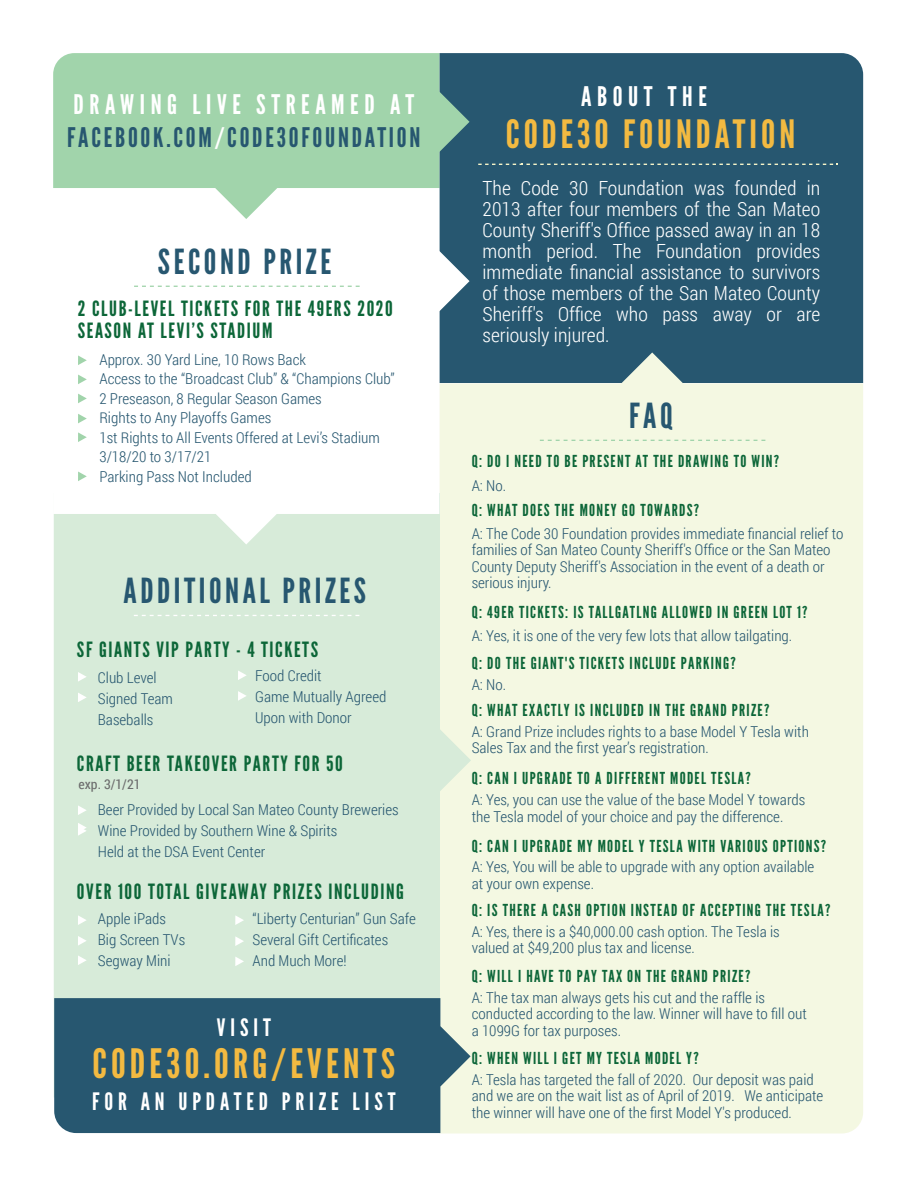
<style>
.page{position:relative;width:918px;height:1188px;background:#fff}
.page>*{position:absolute;margin:0;border:0;box-sizing:border-box;transform-origin:0 0}
.t1{font:40.5px "League Gothic";letter-spacing:.1em;color:#f3ba41}
.t2{font:39px "League Gothic";letter-spacing:.1em;color:#f3ba41}
.t3{font:34.5px "League Gothic";letter-spacing:.1em;color:#275770}
.t4{font:27px/33px "League Gothic";letter-spacing:.1em;color:#275770}
.t5{font:27px "League Gothic";letter-spacing:.2em;color:#fff}
.t6{font:24px "League Gothic";letter-spacing:.2em;color:#fff}
.t7{font:21px/22.5px "League Gothic";letter-spacing:.075em;color:#0c6638}
.t8{font:300 19.5px/21px "Roboto Condensed";color:#fff;text-align:justify}
.t9{font:16.5px "League Gothic";letter-spacing:.075em;color:#0c6638}
.t10{font:300 15px/16.5px "Roboto Condensed";color:#275770}
.t11{font:13.5px "Roboto Condensed";color:#6c6d6d}
.s1{color:#fff}
</style>
<div class="page">
<div style="left:470px;top:53px;width:393px;height:299px;background:#275770"></div>
<svg style="left:478px;top:164px;width:360px;height:1px"></svg>
<div style="left:470px;top:352px;width:393px;height:781px;background:#f4f8e2"></div>
<svg style="left:54px;top:493px;width:417px;height:505px;fill:#d7ebd9"></svg>
<svg style="left:54px;top:219px;width:416px;height:326px"></svg>
<svg style="left:53px;top:53px;width:417px;height:166px;fill:#a1d4ab"></svg>
<svg style="left:134px;top:286px;width:226px;height:1px"></svg>
<svg style="left:78px;top:355px;width:9px;height:10px"></svg>
<svg style="left:78px;top:375px;width:9px;height:9px"></svg>
<svg style="left:78px;top:394px;width:9px;height:9px"></svg>
<svg style="left:78px;top:414px;width:9px;height:9px"></svg>
<svg style="left:78px;top:432px;width:9px;height:10px"></svg>
<svg style="left:78px;top:472px;width:9px;height:9px"></svg>
<svg style="left:540px;top:440px;width:225px;height:1px"></svg>
<div style="left:54px;top:998px;width:417px;height:135px;background:#275770"></div>
<svg style="left:134px;top:615px;width:225px;height:1px"></svg>
<svg style="left:78px;top:672px;width:9px;height:10px"></svg>
<svg style="left:78px;top:693px;width:9px;height:9px"></svg>
<svg style="left:238px;top:670px;width:9px;height:10px"></svg>
<svg style="left:238px;top:691px;width:9px;height:10px"></svg>
<svg style="left:78px;top:915px;width:9px;height:10px"></svg>
<svg style="left:78px;top:936px;width:9px;height:10px"></svg>
<svg style="left:78px;top:955px;width:9px;height:10px"></svg>
<svg style="left:235px;top:915px;width:9px;height:10px"></svg>
<svg style="left:235px;top:936px;width:9px;height:10px"></svg>
<svg style="left:235px;top:957px;width:9px;height:9px"></svg>
<svg style="left:78px;top:805px;width:9px;height:10px"></svg>
<svg style="left:78px;top:823px;width:9px;height:13px"></svg>
<h3 class="t4" style="left:67px;top:88px;width:355px"><span class="s1">DRAWING LIVE STREAMED AT<br></span>FACEBOOK.COM<span class="s1">/</span>CODE30FOUNDATION</h3>
<h3 class="t3" style="left:158px;top:241px;width:175px">SECOND PRIZE</h3>
<h3 class="t7" style="left:78px;top:297px;width:317px">2 CLUB-LEVEL TICKETS FOR THE 49ERS 2020<br>SEASON AT LEVI’S STADIUM</h3>
<p class="t10" style="left:99px;top:349px;width:297px;line-height:19.5px">Approx. 30 Yard Line, 10 Rows Back<br>Access to the “Broadcast Club” &amp; “Champions Club” 2 Preseason, 8 Regular Season Games<br>Rights to Any Playoffs Games<br>1st Rights to All Events Offered at Levi’s Stadium 3/18/20 to 3/17/21<br>Parking Pass Not Included</p>
<h3 class="t3" style="left:124px;top:570px;width:244px">ADDITIONAL PRIZES</h3>
<h3 class="t7" style="left:77px;top:638px;width:243px">SF GIANTS VIP PARTY - 4 TICKETS</h3>
<p class="t10" style="left:255px;top:665px;width:133px;line-height:21px">Food Credit<br>Game Mutually Agreed<br>Upon with Donor</p>
<p class="t10" style="left:98px;top:666px;width:77px;line-height:21px">Club Level<br>Signed Team<br>Baseballs</p>
<h3 class="t7" style="left:77px;top:752px;width:267px">CRAFT BEER TAKEOVER PARTY FOR 50</h3>
<p class="t11" style="left:79px;top:775px;width:63px">exp. 3/1/21</p>
<p class="t10" style="left:98px;top:798px;width:302px;line-height:21px">Beer Provided by Local San Mateo County Breweries<br>Wine Provided by Southern Wine &amp; Spirits<br>Held at the DSA Event Center</p>
<h3 class="t7" style="left:77px;top:880px;width:329px">OVER 100 TOTAL GIVEAWAY PRIZES INCLUDING</h3>
<p class="t10" style="left:252px;top:908px;width:165px;line-height:21px">“Liberty Centurian” Gun Safe<br>Several Gift Certificates<br>And Much More!</p>
<p class="t10" style="left:98px;top:908px;width:89px;line-height:21px">Apple iPads<br>Big Screen TVs<br>Segway Mini</p>
<h3 class="t6" style="left:217px;top:1013px;width:55px">VISIT</h3>
<h1 class="t1" style="left:93px;top:1040px;width:304px">CODE30.ORG/EVENTS</h1>
<h3 class="t6" style="left:92px;top:1087px;width:305px">FOR AN UPDATED PRIZE LIST</h3>
<h3 class="t5" style="left:581px;top:80px;width:127px">ABOUT THE</h3>
<h2 class="t2" style="left:506px;top:111px;width:291px">CODE30 FOUNDATION</h2>
<p class="t8" style="left:483px;top:177px;width:339px">The Code 30 Foundation was founded in 2013 after four members of the San Mateo County Sheriff's Office passed away in an 18 month period. The Foundation provides immediate financial assistance to survivors of those members of the San Mateo County Sheriff's Office who pass away or are seriously injured.</p>
<h3 class="t3" style="left:629px;top:395px;width:45px">FAQ</h3>
<p class="t9" style="left:472px;top:451px;width:309px">Q: DO I NEED TO BE PRESENT AT THE DRAWING TO WIN?</p>
<p class="t10" style="left:472px;top:477px;width:36px">A: No.</p>
<p class="t9" style="left:472px;top:500px;width:229px">Q: WHAT DOES THE MONEY GO TOWARDS?</p>
<p class="t10" style="left:472px;top:525px;width:373px">A: The Code 30 Foundation provides immediate financial relief to families of San Mateo County Sheriff's Office or the San Mateo County Deputy Sheriff's Association in the event of a death or serious injury.</p>
<p class="t9" style="left:472px;top:602px;width:337px">Q: 49ER TICKETS: IS TALLGATLNG ALLOWED IN GREEN LOT 1?</p>
<p class="t10" style="left:472px;top:627px;width:322px">A: Yes, it is one of the very few lots that allow tailgating.</p>
<p class="t9" style="left:472px;top:653px;width:266px">Q: DO THE GIANT'S TICKETS INCLUDE PARKING?</p>
<p class="t10" style="left:472px;top:676px;width:36px">A: No.</p>
<p class="t9" style="left:472px;top:701px;width:299px">Q: WHAT EXACTLY IS INCLUDED IN THE GRAND PRIZE?</p>
<p class="t10" style="left:472px;top:723px;width:339px">A: Grand Prize includes rights to a base Model Y Tesla with<br>Sales Tax and the first year’s registration.</p>
<p class="t9" style="left:472px;top:769px;width:281px">Q: CAN I UPGRADE TO A DIFFERENT MODEL TESLA?</p>
<p class="t10" style="left:472px;top:791px;width:335px">A: Yes, you can use the value of the base Model Y towards the Tesla model of your choice and pay the difference.</p>
<p class="t9" style="left:472px;top:836px;width:356px">Q: CAN I UPGRADE MY MODEL Y TESLA WITH VARIOUS OPTIONS?</p>
<p class="t10" style="left:472px;top:858px;width:344px">A: Yes, You will be able to upgrade with any option available at your own expense.</p>
<p class="t9" style="left:472px;top:901px;width:360px">Q: IS THERE A CASH OPTION INSTEAD OF ACCEPTING THE TESLA?</p>
<p class="t10" style="left:472px;top:923px;width:309px">A: Yes, there is a $40,000.00 cash option. The Tesla is valued at $49,200 plus tax and license.</p>
<p class="t9" style="left:472px;top:967px;width:280px">Q: WILL I HAVE TO PAY TAX ON THE GRAND PRIZE?</p>
<p class="t10" style="left:472px;top:989px;width:337px">A: The tax man always gets his cut and the raffle is conducted according to the law. Winner will have to fill out a 1099G for tax purposes.</p>
<p class="t9" style="left:472px;top:1048px;width:228px">Q: WHEN WILL I GET MY TESLA MODEL Y?</p>
<p class="t10" style="left:472px;top:1070px;width:353px">A: Tesla has targeted the fall of 2020. Our deposit was paid and we are on the wait list as of April of 2019. We anticipate the winner will have one of the first Model Y's produced.</p>
</div>
